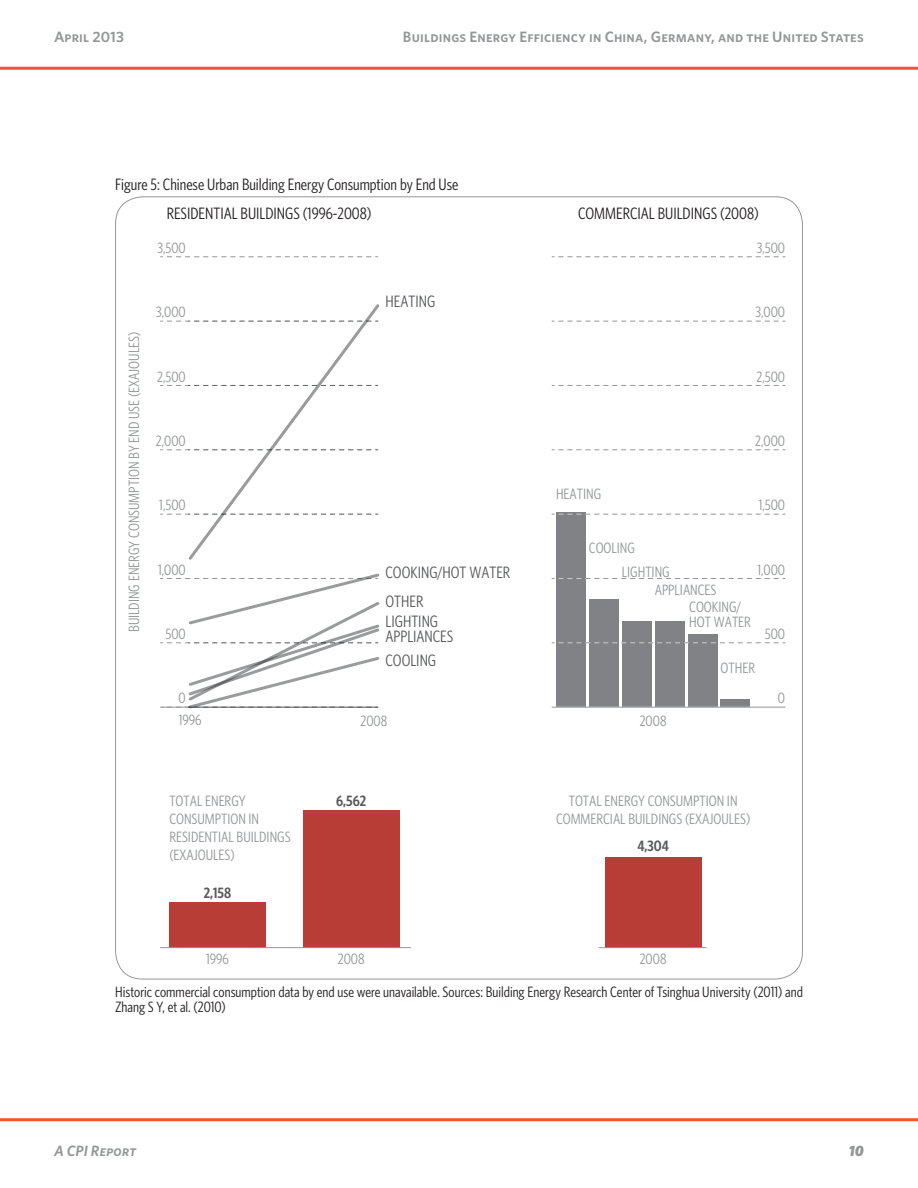
<style>
.page{position:relative;width:918px;height:1188px;background:#fff}
.page>*{position:absolute;margin:0;border:0;box-sizing:border-box;transform-origin:0 0}
.Figure_title{font:16.5px "Whitney Condensed";color:#231f20}
.t1{font:16.5px/29px "Whitney Condensed";color:#58595b}
.t2{font:15px/18px "Whitney Condensed";color:#949698}
.Figure_Footnotes{font:15px/15px "Whitney Condensed";color:#231f20}
.t3{font:600 15px "Whitney";letter-spacing:.015em;color:#949698}
.t4{font:600 15px "Whitney Condensed";color:#58595b}
.t5{font:italic 600 15px "Whitney";letter-spacing:.01em;color:#949698}
.t6{font:italic 900 15px "Whitney";color:#949698}
</style>
<div class="page">
<hr style="left:0;top:67px;width:918px;height:3px;background:#f1562b">
<hr style="left:0;top:1118px;width:918px;height:3px;background:#f1562b">
<svg style="left:160px;top:514px;width:29px;height:1px"></svg>
<svg style="left:160px;top:450px;width:29px;height:1px"></svg>
<svg style="left:160px;top:385px;width:29px;height:1px"></svg>
<svg style="left:160px;top:321px;width:29px;height:1px"></svg>
<svg style="left:160px;top:257px;width:218px;height:1px"></svg>
<svg style="left:160px;top:573px;width:219px;height:135px"></svg>
<svg style="left:189px;top:304px;width:190px;height:256px"></svg>
<div style="left:169px;top:902px;width:97px;height:46px;background:#b73d36"></div>
<div style="left:303px;top:810px;width:96px;height:138px;background:#b73d36"></div>
<hr style="left:160px;top:947px;width:251px;height:1px;background:#949698">
<hr style="left:552px;top:707px;width:233px;height:1px;background:#949698">
<svg style="left:552px;top:643px;width:233px;height:1px"></svg>
<svg style="left:552px;top:578px;width:233px;height:1px"></svg>
<svg style="left:552px;top:514px;width:233px;height:1px"></svg>
<svg style="left:552px;top:450px;width:233px;height:1px"></svg>
<svg style="left:552px;top:385px;width:233px;height:1px"></svg>
<svg style="left:552px;top:321px;width:233px;height:1px"></svg>
<svg style="left:552px;top:257px;width:233px;height:1px"></svg>
<div style="left:721px;top:699px;width:29px;height:8px;background:#808285"></div>
<div style="left:688px;top:634px;width:29px;height:73px;background:#808285"></div>
<div style="left:655px;top:621px;width:29px;height:86px;background:#808285"></div>
<div style="left:622px;top:621px;width:30px;height:86px;background:#808285"></div>
<div style="left:589px;top:599px;width:30px;height:108px;background:#808285"></div>
<div style="left:556px;top:512px;width:30px;height:195px;background:#808285"></div>
<div style="left:605px;top:857px;width:96px;height:91px;background:#b73d36"></div>
<hr style="left:599px;top:947px;width:107px;height:1px;background:#949698">
<p class="t3" style="left:54px;top:27px;width:72px">April 2013</p>
<p class="t3" style="left:403px;top:27px;width:463px">Buildings Energy Efficiency in China, Germany, and the United States</p>
<p class="Figure_title" style="left:115px;top:174px;width:345px">Figure 5: Chinese Urban Building Energy Consumption by End Use</p>
<p class="Figure_title" style="left:167px;top:204px;width:206px">RESIDENTIAL BUILDINGS (1996-2008)</p>
<p class="Figure_title" style="left:578px;top:204px;width:182px">COMMERCIAL BUILDINGS (2008)</p>
<p class="t2" style="left:157px;top:238px;width:30px">3,500</p>
<p class="t2" style="left:125px;top:632px;width:302px;rotate:-90deg">BUILDING ENERGY CONSUMPTION BY END USE (EXAJOULES)</p>
<p class="t2" style="left:156px;top:303px;width:31px">3,000</p>
<p class="t2" style="left:157px;top:367px;width:30px">2,500</p>
<p class="t2" style="left:156px;top:431px;width:31px">2,000</p>
<p class="t2" style="left:159px;top:496px;width:28px">1,500</p>
<p class="t2" style="left:158px;top:560px;width:29px">1,000</p>
<p class="t2" style="left:165px;top:624px;width:22px">500</p>
<p class="t2" style="left:179px;top:689px;width:9px">0</p>
<p class="t1" style="left:386px;top:286px;width:51px">HEATING</p>
<p class="t1" style="left:386px;top:558px;width:126px">COOKING/HOT WATER<br>OTHER</p>
<p class="t1" style="left:386px;top:613px;width:69px;line-height:15.5px">LIGHTING<br>APPLIANCES</p>
<p class="t1" style="left:386px;top:645px;width:52px">COOLING</p>
<p class="t2" style="left:179px;top:711px;width:24px">1996</p>
<p class="t2" style="left:361px;top:711px;width:28px">2008</p>
<p class="t2" style="left:169px;top:791px;width:123px">TOTAL ENERGY<br>CONSUMPTION IN<br>RESIDENTIAL BUILDINGS (EXAJOULES)</p>
<p class="t4" style="left:204px;top:883px;width:29px">2,158</p>
<p class="t4" style="left:336px;top:792px;width:31px">6,562</p>
<p class="t2" style="left:206px;top:949px;width:24px">1996</p>
<p class="t2" style="left:338px;top:949px;width:28px">2008</p>
<p class="t2" style="left:757px;top:238px;width:30px">3,500</p>
<p class="t2" style="left:755px;top:303px;width:31px">3,000</p>
<p class="t2" style="left:757px;top:367px;width:30px">2,500</p>
<p class="t2" style="left:556px;top:484px;width:47px">HEATING</p>
<p class="t2" style="left:755px;top:431px;width:31px">2,000</p>
<p class="t2" style="left:759px;top:496px;width:28px">1,500</p>
<p class="t2" style="left:622px;top:535px;width:49px;line-height:24.5px;text-indent:-33px">COOLING<br>LIGHTING</p>
<p class="t2" style="left:689px;top:581px;width:53px;line-height:17px;text-indent:-35px">APPLIANCES<br>COOKING/</p>
<p class="t2" style="left:689px;top:612px;width:63px">HOT WATER</p>
<p class="t2" style="left:721px;top:659px;width:36px">OTHER</p>
<p class="t2" style="left:757px;top:560px;width:29px">1,000</p>
<p class="t2" style="left:765px;top:624px;width:22px">500</p>
<p class="t2" style="left:640px;top:711px;width:28px">2008</p>
<p class="t2" style="left:556px;top:791px;width:196px;text-align:center">TOTAL ENERGY CONSUMPTION IN<br>COMMERCIAL BUILDINGS (EXAJOULES)</p>
<p class="t4" style="left:638px;top:837px;width:33px">4,304</p>
<p class="t2" style="left:778px;top:689px;width:9px">0</p>
<p class="t2" style="left:640px;top:949px;width:28px">2008</p>
<p class="Figure_Footnotes" style="left:115px;top:984px;width:689px">Historic commercial consumption data by end use were unavailable. Sources: Building Energy Research Center of Tsinghua University (2011) and<br>Zhang S Y, et al. (2010)</p>
<p class="t5" style="left:54px;top:1141px;width:84px">A CPI Report</p>
<p class="t6" style="left:849px;top:1141px;width:17px">10</p>
</div>
